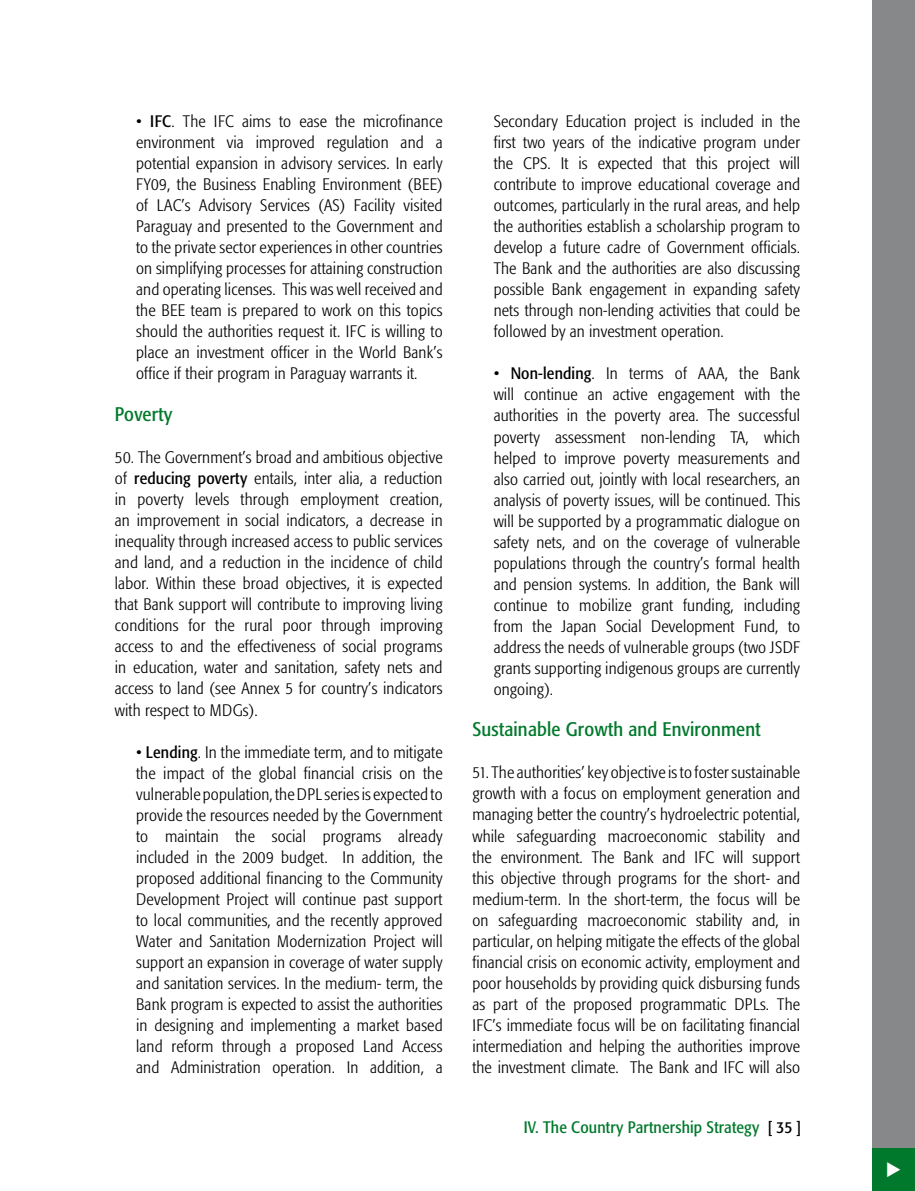
<style>
.page{position:relative;width:915px;height:1191px;background:#fff}
.page>*{position:absolute;margin:0;border:0;box-sizing:border-box;transform-origin:0 0}
.t1{font:condensed 19.5px "Formata";letter-spacing:.01em;color:#00792c;scale:1.05 1}
.t2{font:300 condensed 16.5px/21px "Formata";letter-spacing:.01em;color:#000;text-align:justify;scale:1.05 1}
.t3{font:condensed 16.5px "Formata";letter-spacing:.01em;color:#00792c;scale:1.05 1}
.s1{font-weight:400}
.s2{color:#000}
</style>
<div class="page">
<div style="left:872px;top:0;width:42px;height:1191px;background:#87888a"></div>
<div style="left:872px;top:1148px;width:42px;height:43px;background:#00792c"></div>
<p class="t2" style="left:136px;top:111px;width:293px">• <span class="s1">IFC</span>. The IFC aims to ease the microfinance environment via improved regulation and a potential expansion in advisory services. In early FY09, the Business Enabling Environment (BEE) of LAC’s Advisory Services (AS) Facility visited Paraguay and presented to the Government and to the private sector experiences in other countries on simplifying processes for attaining construction and operating licenses. This was well received and the BEE team is prepared to work on this topics should the authorities request it. IFC is willing to place an investment officer in the World Bank’s office if their program in Paraguay warrants it.</p>
<p class="t1" style="left:115px;top:403px;width:56px">Poverty</p>
<p class="t2" style="left:115px;top:447px;width:313px">50. The Government’s broad and ambitious objective of <span class="s1">reducing poverty</span> entails, inter alia, a reduction in poverty levels through employment creation, an improvement in social indicators, a decrease in inequality through increased access to public services and land, and a reduction in the incidence of child labor. Within these broad objectives, it is expected that Bank support will contribute to improving living conditions for the rural poor through improving access to and the effectiveness of social programs in education, water and sanitation, safety nets and access to land (see Annex 5 for country’s indicators with respect to MDGs).</p>
<p class="t2" style="left:136px;top:741px;width:293px">• <span class="s1">Lending</span>. In the immediate term, and to mitigate the impact of the global financial crisis on the vulnerable population, the DPL series is expected to provide the resources needed by the Government to maintain the social programs already included in the 2009 budget. In addition, the proposed additional financing to the Community Development Project will continue past support to local communities, and the recently approved Water and Sanitation Modernization Project will support an expansion in coverage of water supply and sanitation services. In the medium- term, the Bank program is expected to assist the authorities in designing and implementing a market based land reform through a proposed Land Access and Administration operation. In addition, a</p>
<p class="t2" style="left:493px;top:111px;width:293px">Secondary Education project is included in the first two years of the indicative program under the CPS. It is expected that this project will contribute to improve educational coverage and outcomes, particularly in the rural areas, and help the authorities establish a scholarship program to develop a future cadre of Government officials.<br>The Bank and the authorities are also discussing possible Bank engagement in expanding safety nets through non-lending activities that could be followed by an investment operation.</p>
<p class="t2" style="left:493px;top:363px;width:293px">• <span class="s1">Non-lending</span>. In terms of AAA, the Bank will continue an active engagement with the authorities in the poverty area. The successful poverty assessment non-lending TA, which helped to improve poverty measurements and also carried out, jointly with local researchers, an analysis of poverty issues, will be continued. This will be supported by a programmatic dialogue on safety nets, and on the coverage of vulnerable populations through the country’s formal health and pension systems. In addition, the Bank will continue to mobilize grant funding, including from the Japan Social Development Fund, to address the needs of vulnerable groups (two JSDF grants supporting indigenous groups are currently ongoing).</p>
<p class="t1" style="left:472px;top:718px;width:276px">Sustainable Growth and Environment</p>
<p class="t2" style="left:472px;top:762px;width:313px">51. The authorities’ key objective is to foster sustainable growth with a focus on employment generation and managing better the country’s hydroelectric potential, while safeguarding macroeconomic stability and the environment. The Bank and IFC will support this objective through programs for the short- and medium-term. In the short-term, the focus will be on safeguarding macroeconomic stability and, in particular, on helping mitigate the effects of the global financial crisis on economic activity, employment and poor households by providing quick disbursing funds as part of the proposed programmatic DPLs. The IFC’s immediate focus will be on facilitating financial intermediation and helping the authorities improve the investment climate. The Bank and IFC will also</p>
<p class="t3" style="left:523px;top:1118px;width:266px">IV. The Country Partnership Strategy <span class="s2">[ 35 ]</span></p>
</div>
